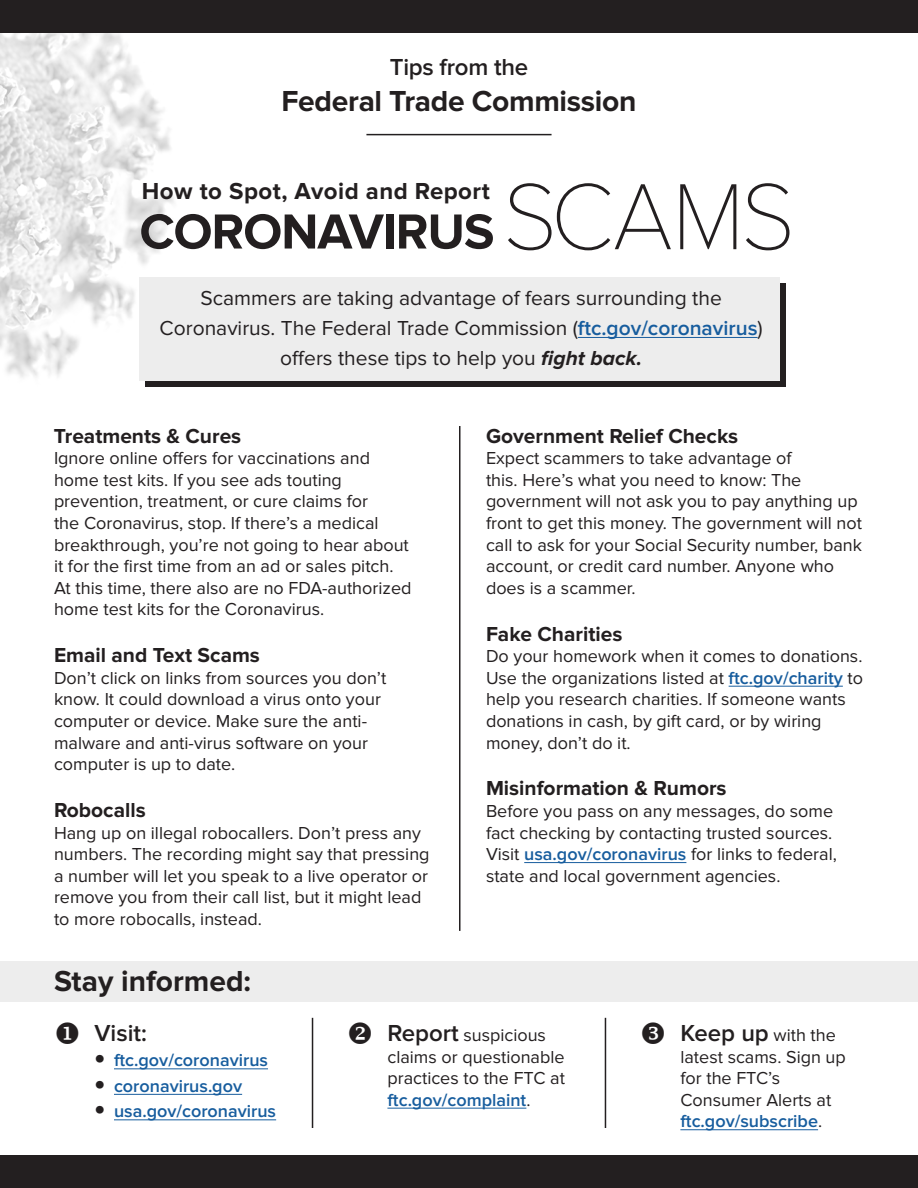
<style>
.page{position:relative;width:918px;height:1188px;background:#fff}
.page>*{position:absolute;margin:0;border:0;box-sizing:border-box;transform-origin:0 0}
.t1{font:700 51px "Proxima Nova";letter-spacing:-.02em;color:#231f20}
.t2{font:700 30px "Proxima Nova";letter-spacing:-.01em;color:#231f20}
.t3{font:700 24px "Proxima Nova";letter-spacing:.02em;color:#231f20}
.t4{font:600 24px "Proxima Nova";letter-spacing:-.01em;color:#231f20}
.t5{font:21px/30px "Proxima Nova";color:#231f20;text-align:center}
.t6{font:700 21px "Proxima Nova";color:#231f20}
.t7{font:18px/21.6px "Proxima Nova";color:#231f20}
.t8{font:600 18px "Proxima Nova";color:#175d9e}
.s1{font-family:"Proxima Nova T";font-weight:100;font-size:97.35px}
.s2{font-weight:600;color:#175d9e}
.s3{font-weight:700;font-style:italic}
.s4{font-weight:900;font-size:30px;color:#231f20}
.s5{font-weight:600;font-size:24px}
</style>
<div class="page">
<img style="left:0;top:33px;width:705px;height:344px">
<div style="left:0;top:961px;width:918px;height:41px;background:#ededed"></div>
<div style="left:145px;top:284px;width:641px;height:103px;background:#231f20"></div>
<div style="left:139px;top:278px;width:641px;height:103px;background:#ededed"></div>
<hr style="left:459px;top:426px;width:1px;height:505px;background:#231f20">
<hr style="left:312px;top:1018px;width:1px;height:110px;background:#231f20">
<hr style="left:366px;top:134px;width:186px;height:1px;background:#231f20">
<hr style="left:605px;top:1018px;width:1px;height:110px;background:#231f20">
<div style="left:0;top:1155px;width:918px;height:33px;background:#231f20"></div>
<div style="left:0;top:0;width:918px;height:33px;background:#231f20"></div>
<hr style="left:578px;top:337px;width:180px;height:1px;background:#175d9e">
<hr style="left:729px;top:686px;width:114px;height:1px;background:#175d9e">
<hr style="left:524px;top:862px;width:162px;height:1px;background:#175d9e">
<hr style="left:114px;top:1069px;width:154px;height:1px;background:#175d9e">
<hr style="left:114px;top:1094px;width:128px;height:1px;background:#175d9e">
<hr style="left:114px;top:1120px;width:162px;height:1px;background:#175d9e">
<hr style="left:387px;top:1108px;width:139px;height:1px;background:#175d9e">
<hr style="left:680px;top:1129px;width:138px;height:1px;background:#175d9e">
<h3 class="t4" style="left:390px;top:53px;width:140px">Tips from the</h3>
<h2 class="t2" style="left:281px;top:84px;width:357px">Federal Trade Commission</h2>
<h3 class="t3" style="left:142px;top:177px;width:349px">How to Spot, Avoid and Report</h3>
<h1 class="t1" style="left:140px;top:202px;width:657px">CORONAVIRUS <span class="s1">SCAMS</span></h1>
<p class="t5" style="left:160px;top:283px;width:605px">Scammers are taking advantage of fears surrounding the<br>Coronavirus. The Federal Trade Commission (<span class="s2">ftc.gov/coronavirus</span>) offers these tips to help you <span class="s3">fight back.</span></p>
<p class="t6" style="left:54px;top:424px;width:189px">Treatments &amp; Cures</p>
<p class="t7" style="left:54px;top:448px;width:359px">Ignore online offers for vaccinations and home test kits. If you see ads touting prevention, treatment, or cure claims for<br>the Coronavirus, stop. If there’s a medical breakthrough, you’re not going to hear about it for the first time from an ad or sales pitch.<br>At this time, there also are no FDA-authorized home test kits for the Coronavirus.</p>
<p class="t6" style="left:54px;top:643px;width:208px">Email and Text Scams</p>
<p class="t7" style="left:54px;top:667px;width:334px">Don’t click on links from sources you don’t know. It could download a virus onto your computer or device. Make sure the anti&shy;malware and anti-virus software on your computer is up to date.</p>
<p class="t6" style="left:54px;top:798px;width:93px">Robocalls</p>
<p class="t7" style="left:54px;top:822px;width:377px">Hang up on illegal robocallers. Don’t press any numbers. The recording might say that pressing a number will let you speak to a live operator or remove you from their call list, but it might lead to more robocalls, instead.</p>
<p class="t6" style="left:486px;top:424px;width:254px">Government Relief Checks</p>
<p class="t7" style="left:486px;top:448px;width:378px">Expect scammers to take advantage of<br>this. Here’s what you need to know: The government will not ask you to pay anything up front to get this money. The government will not call to ask for your Social Security number, bank account, or credit card number. Anyone who does is a scammer.</p>
<p class="t6" style="left:486px;top:622px;width:138px">Fake Charities</p>
<p class="t7" style="left:486px;top:646px;width:379px">Do your homework when it comes to donations.<br>Use the organizations listed at <span class="s2">ftc.gov/charity</span> to help you research charities. If someone wants donations in cash, by gift card, or by wiring money, don’t do it.</p>
<p class="t6" style="left:486px;top:776px;width:242px">Misinformation &amp; Rumors</p>
<p class="t7" style="left:486px;top:800px;width:352px">Before you pass on any messages, do some fact checking by contacting trusted sources.<br>Visit <span class="s2">usa.gov/coronavirus</span> for links to federal, state and local government agencies.</p>
<h2 class="t2" style="left:54px;top:964px;width:199px">Stay informed:</h2>
<h3 class="t4" style="left:54px;top:1019px;width:95px">◆ Visit:</h3>
<p class="t8" style="left:94px;top:1050px;width:175px"><span class="s4">•</span> ftc.gov/coronavirus</p>
<p class="t8" style="left:94px;top:1076px;width:149px"><span class="s4">•</span> coronavirus.gov</p>
<p class="t8" style="left:94px;top:1101px;width:183px"><span class="s4">•</span> usa.gov/coronavirus</p>
<p class="t7" style="left:387px;top:1024px;width:179px;text-indent:-40px">❖ <span class="s5">Report</span> suspicious claims or questionable practices to the FTC at <span class="s2">ftc.gov/complaint</span>.</p>
<p class="t7" style="left:680px;top:1024px;width:167px"><span class="s5">Keep up</span> with the latest scams. Sign up for the FTC’s<br>Consumer Alerts at <span class="s2">ftc.gov/subscribe</span>.</p>
</div>
